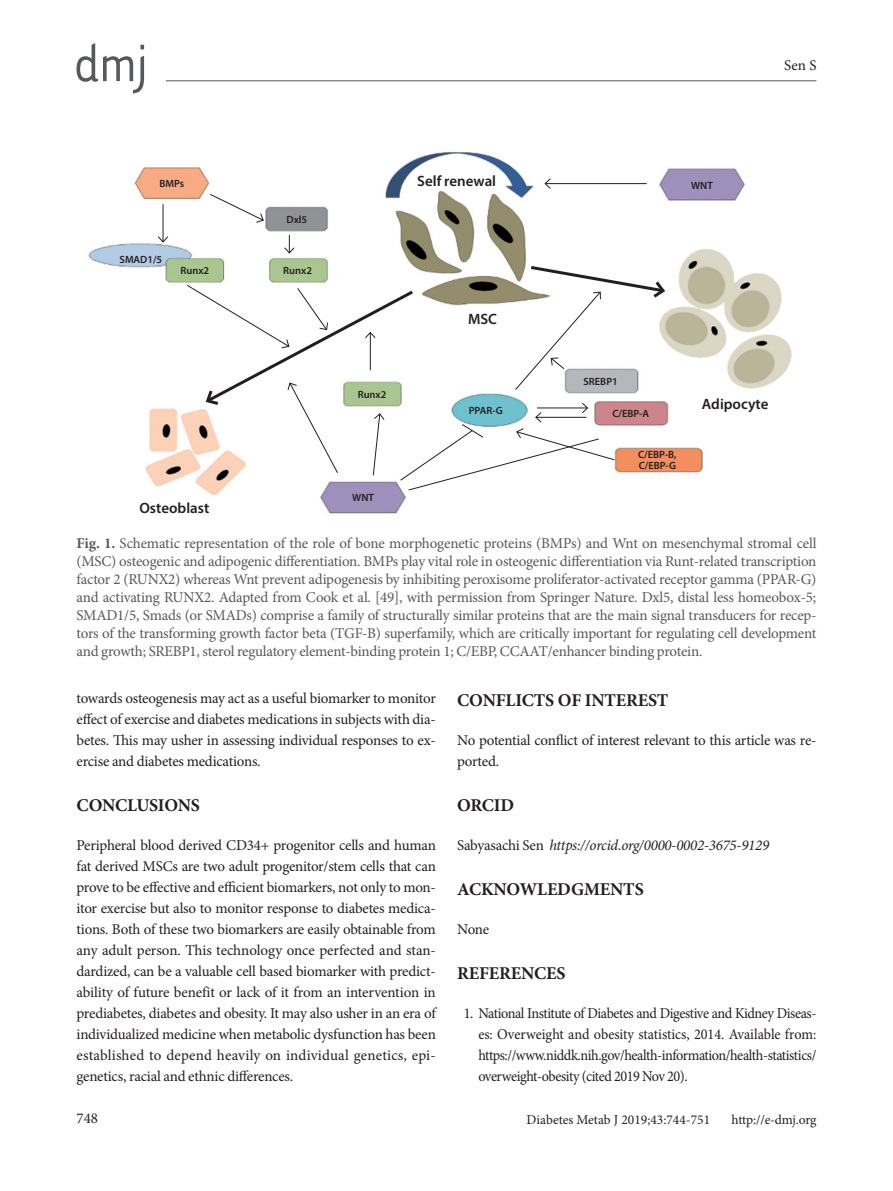
<style>
.page{position:relative;width:893px;height:1191px;background:#fff}
.page>*{position:absolute;margin:0;border:0;box-sizing:border-box;transform-origin:0 0}
.소제목1{font:700 18px "Minion Pro";letter-spacing:-.01em;color:#231f20}
.표제목그림{font:15px/18px "Minion Pro";letter-spacing:-.02em;color:#57585a;text-align:justify}
.본문_0{font:15px/21px "Minion Pro";letter-spacing:-.015em;color:#231f20;text-align:justify}
.참고문헌1{font:15px/21px "Minion Pro";letter-spacing:-.03em;color:#231f20;text-align:justify;scale:.95 1}
.본문{font:15px/21px "Minion Pro";letter-spacing:-.015em;color:#231f20;text-align:justify}
.본문_0-2{font:italic 15px "Minion Pro";letter-spacing:-.015em;color:#231f20}
.표본문{font:600 15px "Myriad Pro";color:#231f20}
.t1{font:13.5px "Minion Pro";color:#231f20}
.t2{font:13.5px "Minion Pro";letter-spacing:-.02em;color:#231f20}
.표본문-2{font:600 10.5px "Myriad Pro";color:#231f20}
.s1{font-weight:700}
.s2{font-style:normal}
</style>
<div class="page">
<hr style="left:166px;top:80px;width:650px;height:1px;background:#57585a">
<svg style="left:77px;top:43px;width:67px;height:50px"></svg>
<img style="left:88px;top:151px;width:704px;height:363px">
<hr style="left:163px;top:204px;width:1px;height:38px;background:#231f20">
<svg style="left:157px;top:236px;width:12px;height:7px"></svg>
<svg style="left:283px;top:235px;width:12px;height:19px"></svg>
<svg style="left:209px;top:193px;width:55px;height:30px"></svg>
<hr style="left:545px;top:183px;width:102px;height:1px;background:#231f20">
<svg style="left:544px;top:178px;width:7px;height:11px"></svg>
<svg style="left:186px;top:264px;width:481px;height:227px"></svg>
<p class="표본문-2" style="left:159px;top:177px;width:26px">BMPs</p>
<p class="표본문" style="left:417px;top:171px;width:80px">Self renewal</p>
<p class="표본문-2" style="left:287px;top:213px;width:22px">Dxl5</p>
<p class="표본문-2" style="left:120px;top:252px;width:44px">SMAD1/5</p>
<p class="표본문-2" style="left:180px;top:264px;width:30px">Runx2</p>
<p class="표본문" style="left:139px;top:498px;width:71px">Osteoblast</p>
<p class="표본문-2" style="left:283px;top:264px;width:30px">Runx2</p>
<p class="표본문-2" style="left:358px;top:387px;width:30px">Runx2</p>
<p class="표본문-2" style="left:352px;top:491px;width:23px">WNT</p>
<p class="표본문" style="left:468px;top:310px;width:31px">MSC</p>
<p class="표본문-2" style="left:469px;top:404px;width:36px">PPAR-G</p>
<p class="표본문-2" style="left:691px;top:178px;width:23px">WNT</p>
<p class="본문_0" style="left:784px;top:55px;width:34px">Sen S</p>
<p class="표본문-2" style="left:583px;top:374px;width:36px">SREBP1</p>
<p class="표본문-2" style="left:612px;top:406px;width:38px">C/EBP-A</p>
<p class="표본문-2" style="left:638px;top:448px;width:40px">C/EBP-B,</p>
<p class="표본문-2" style="left:639px;top:459px;width:39px">C/EBP-G</p>
<p class="표본문" style="left:702px;top:395px;width:68px">Adipocyte</p>
<p class="표제목그림" style="left:77px;top:534px;width:742px"><span class="s1">Fig. 1.</span> Schematic representation of the role of bone morphogenetic proteins (BMPs) and Wnt on mesenchymal stromal cell (MSC) osteogenic and adipogenic differentiation. BMPs play vital role in osteogenic differentiation via Runt-related transcription factor 2 (RUNX2) whereas Wnt prevent adipogenesis by inhibiting peroxisome proliferator-activated receptor gamma (PPAR-G) and activating RUNX2. Adapted from Cook et al. [49], with permission from Springer Nature. Dxl5, distal less homeobox-5; SMAD1/5, Smads (or SMADs) comprise a family of structurally similar proteins that are the main signal transducers for recep&shy;tors of the transforming growth factor beta (TGF-B) superfamily, which are critically important for regulating cell development and growth; SREBP1, sterol regulatory element-binding protein 1; C/EBP, CCAAT/enhancer binding protein.</p>
<p class="본문" style="left:77px;top:688px;width:361px">towards osteogenesis may act as a useful biomarker to monitor effect of exercise and diabetes medications in subjects with dia&shy;betes. This may usher in assessing individual responses to ex&shy;ercise and diabetes medications.</p>
<p class="소제목1" style="left:77px;top:792px;width:125px">CONCLUSIONS</p>
<p class="본문_0" style="left:77px;top:835px;width:361px">Peripheral blood derived CD34+ progenitor cells and human fat derived MSCs are two adult progenitor/stem cells that can prove to be effective and efficient biomarkers, not only to mon&shy;itor exercise but also to monitor response to diabetes medica&shy;tions. Both of these two biomarkers are easily obtainable from any adult person. This technology once perfected and stan&shy;dardized, can be a valuable cell based biomarker with predict&shy;ability of future benefit or lack of it from an intervention in prediabetes, diabetes and obesity. It may also usher in an era of individualized medicine when metabolic dysfunction has been established to depend heavily on individual genetics, epi&shy;genetics, racial and ethnic differences.</p>
<p class="소제목1" style="left:457px;top:687px;width:213px">CONFLICTS OF INTEREST</p>
<p class="본문_0" style="left:457px;top:730px;width:361px">No potential conflict of interest relevant to this article was re&shy;ported.</p>
<p class="소제목1" style="left:457px;top:792px;width:59px">ORCID</p>
<p class="본문_0-2" style="left:457px;top:835px;width:314px"><span class="s2">Sabyasachi Sen</span> https://orcid.org/0000-0002-3675-9129</p>
<p class="소제목1" style="left:457px;top:876px;width:188px">ACKNOWLEDGMENTS</p>
<p class="본문_0" style="left:457px;top:919px;width:34px">None</p>
<p class="소제목1" style="left:457px;top:960px;width:110px">REFERENCES</p>
<p class="참고문헌1" style="left:478px;top:1003px;width:357px;text-indent:-15px">1. National Institute of Diabetes and Digestive and Kidney Diseas&shy;es: Overweight and obesity statistics, 2014. Available from: https://www.niddk.nih.gov/health-information/health-statistics/ overweight-obesity (cited 2019 Nov 20).</p>
<p class="본문_0" style="left:77px;top:1107px;width:23px">748</p>
<p class="t1" style="left:527px;top:1110px;width:185px">Diabetes Metab J 2019;43:744-751</p>
<p class="t2" style="left:732px;top:1110px;width:86px">http://e-dmj.org</p>
</div>
